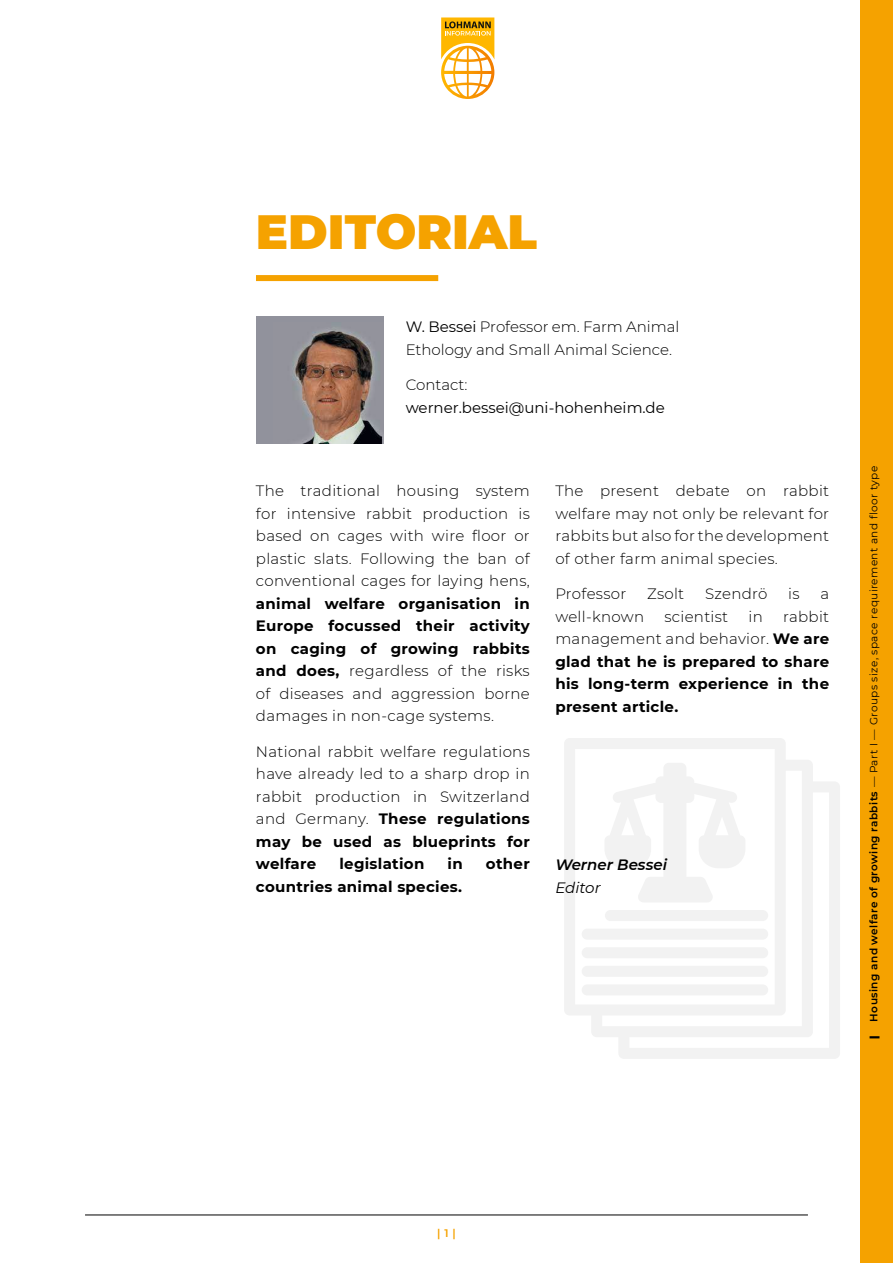
<style>
.page{position:relative;width:893px;height:1263px;background:#fff}
.page>*{position:absolute;margin:0;border:0;box-sizing:border-box;transform-origin:0 0}
.t1{font:900 48px "Montserrat";color:#f5a200}
.t2{font:300 15px/22.5px "Montserrat";letter-spacing:.02em;color:#000;text-align:justify}
.t3{font:700 15px/22.5px "Montserrat";letter-spacing:.02em;color:#000;text-align:justify}
.t4{font:300 15px/22.5px "Montserrat";color:#000}
.t5{font:15px "Montserrat";color:#000}
.t6{font:italic 600 15px "Montserrat";color:#000}
.t7{font:italic 15px "Montserrat";color:#000}
.t8{font:600 10.95px "Montserrat";color:#f5a200}
.t9{font:10.5px "Montserrat";letter-spacing:.04em;color:#000}
.t10{font:900 10.5px "Montserrat";color:#000}
.s1{font-weight:400}
.s2{font-weight:700}
.s3{font-weight:300}
.s4{font-weight:600}
</style>
<div class="page">
<svg style="left:564px;top:738px;width:276px;height:321px"></svg>
<svg style="left:604px;top:763px;width:141px;height:139px"></svg>
<div style="left:605px;top:910px;width:163px;height:11px;background:#f2f2f2;border-radius:6px"></div>
<div style="left:582px;top:929px;width:186px;height:11px;background:#f2f2f2;border-radius:6px"></div>
<div style="left:582px;top:947px;width:186px;height:11px;background:#f2f2f2;border-radius:6px"></div>
<div style="left:582px;top:966px;width:186px;height:11px;background:#f2f2f2;border-radius:6px"></div>
<div style="left:582px;top:984px;width:186px;height:11px;background:#f2f2f2;border-radius:6px"></div>
<div style="left:256px;top:275px;width:182px;height:6px;background:#f5a200"></div>
<div style="left:256px;top:317px;width:127px;height:127px;background:#91929c"></div>
<img style="left:292px;top:327px;width:91px;height:117px">
<div style="left:861px;top:0;width:32px;height:1263px;background:#f5a200"></div>
<hr style="left:85px;top:1215px;width:723px;height:1px;background:#000">
<svg style="left:441px;top:17px;width:53px;height:82px"></svg>
<p class="t1" style="left:256px;top:196px;width:283px">EDITORIAL</p>
<p class="t4" style="left:406px;top:315px;width:275px"><span class="s1">W. Bessei</span> Professor em. Farm Animal<br>Ethology and Small Animal Science.</p>
<p class="t4" style="left:406px;top:373px;width:63px">Contact:</p>
<p class="t5" style="left:406px;top:397px;width:261px">werner.bessei@uni-hohenheim.de</p>
<p class="t2" style="left:256px;top:479px;width:275px">The traditional housing system for intensive rabbit production is based on cages with wire floor or plastic slats. Following the ban of conventional cages for laying hens, <span class="s2">animal welfare organisation in Europe focussed their activity on caging of growing rabbits and does,</span> regardless of the risks of diseases and aggression borne damages in non-cage systems.</p>
<p class="t2" style="left:256px;top:739px;width:275px">National rabbit welfare regulations have already led to a sharp drop in rabbit production in Switzerland and Germany. <span class="s2">These regulations may be used as blueprints for welfare</span></p>
<p class="t3" style="left:339px;top:852px;width:86px">legislation</p>
<p class="t3" style="left:448px;top:852px;width:17px">in</p>
<p class="t3" style="left:486px;top:852px;width:45px">other</p>
<p class="t3" style="left:256px;top:874px;width:207px">countries animal species.</p>
<p class="t2" style="left:555px;top:479px;width:275px">The present debate on rabbit welfare may not only be relevant for rabbits but also for the development of other farm animal species.</p>
<p class="t2" style="left:555px;top:582px;width:73px">Professor</p>
<p class="t2" style="left:647px;top:582px;width:39px">Zsolt</p>
<p class="t2" style="left:705px;top:582px;width:64px">Szendrö</p>
<p class="t2" style="left:788px;top:582px;width:13px">is</p>
<p class="t2" style="left:820px;top:582px;width:10px">a</p>
<p class="t2" style="left:555px;top:604px;width:90px">well-known</p>
<p class="t2" style="left:664px;top:604px;width:65px">scientist</p>
<p class="t2" style="left:748px;top:604px;width:16px">in</p>
<p class="t3" style="left:555px;top:604px;width:275px;text-indent:228px"><span class="s3">rabbit management and behavior.</span> We are glad that he is prepared to share his long-term experience in the present article.</p>
<p class="t6" style="left:555px;top:854px;width:113px">Werner Bessei</p>
<p class="t7" style="left:555px;top:877px;width:47px">Editor</p>
<p class="t9" style="left:867px;top:1021px;width:557px;rotate:-90deg"><span class="s4">Housing and welfare of growing rabbits</span> — Part I — Groups size, space requirement and floor type</p>
<p class="t10" style="left:866px;top:1038px;width:5px;rotate:-90deg">|</p>
<p class="t8" style="left:437px;top:1225px;width:20px">| 1 |</p>
</div>
